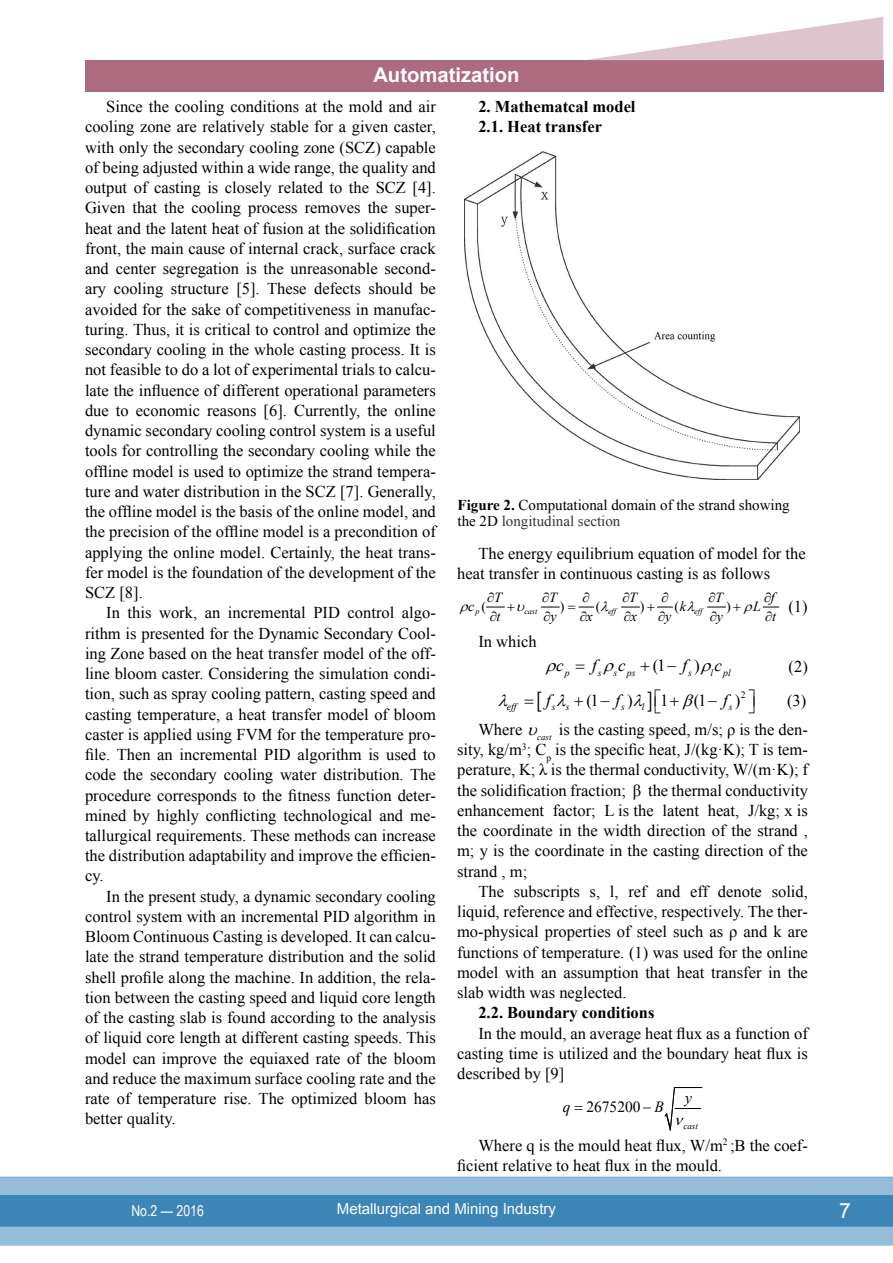
<style>
.page{position:relative;width:893px;height:1263px;background:#fff}
.page>*{position:absolute;margin:0;border:0;box-sizing:border-box;transform-origin:0 0}
.t1{font:21px "Arial";color:#fff}
.t2{font:700 20.25px "Arial";color:#fff}
.t3{font:16.8px "Times New Roman";color:#000}
.t4{font:italic 16.8px "Times New Roman";color:#000}
.t5{font:16.5px/20.2px "Times New Roman";color:#000;text-align:justify}
.t6{font:700 16.5px/20.2px "Times New Roman";color:#000}
.t7{font:15.6px "Times New Roman";color:#000}
.t8{font:italic 15.6px "Times New Roman";color:#000}
.t9{font:15px/16.5px "Times New Roman";color:#000}
.t10{font:15px "Arial";color:#fff}
.t11{font:15px "Arial Narrow";color:#fff}
.t12{font:italic 13.95px "Times New Roman";color:#000}
.t13{font:13.95px "Times New Roman";color:#000}
.t14{font:italic 9.75px "Times New Roman";color:#000}
.t15{font:9.75px "Times New Roman";color:#000}
.t16{font:italic 9px "Times New Roman";color:#000}
.t17{font:italic 8.1px "Times New Roman";color:#000}
.s1{font-weight:700}
.s2{color:#333}
.s3{font-style:italic}
</style>
<div class="page">
<div style="left:85px;top:62px;width:798px;height:30px;background:#ad6b80"></div>
<svg style="left:0;top:1176px;width:893px;height:69px;background:#6da4c9"></svg>
<div style="left:85px;top:60px;width:798px;height:31px;background:#ad6b80"></div>
<svg style="left:585px;top:17px;width:298px;height:44px"></svg>
<img style="left:465px;top:152px;width:334px;height:327px">
<svg style="left:541px;top:607px;width:18px;height:1px"></svg>
<svg style="left:622px;top:607px;width:17px;height:1px"></svg>
<svg style="left:708px;top:607px;width:17px;height:1px"></svg>
<svg style="left:763px;top:607px;width:16px;height:1px"></svg>
<svg style="left:487px;top:606px;width:18px;height:2px"></svg>
<svg style="left:664px;top:1087px;width:38px;height:44px"></svg>
<svg style="left:578px;top:606px;width:16px;height:2px"></svg>
<svg style="left:657px;top:606px;width:15px;height:2px"></svg>
<p class="t2" style="left:373px;top:62px;width:148px">Automatization</p>
<p class="t5" style="left:85px;top:96px;width:352px;text-indent:21px">Since the cooling conditions at the mold and air cooling zone are relatively stable for a given caster, with only the secondary cooling zone (SCZ) capable of being adjusted within a wide range, the quality and output of casting is closely related to the SCZ [4].<br>Given that the cooling process removes the super&shy;heat and the latent heat of fusion at the solidification front, the main cause of internal crack, surface crack and center segregation is the unreasonable second&shy;ary cooling structure [5]. These defects should be avoided for the sake of competitiveness in manufac&shy;turing. Thus, it is critical to control and optimize the secondary cooling in the whole casting process. It is not feasible to do a lot of experimental trials to calcu&shy;late the influence of different operational parameters due to economic reasons [6]. Currently, the online dynamic secondary cooling control system is a useful tools for controlling the secondary cooling while the offline model is used to optimize the strand tempera&shy;ture and water distribution in the SCZ [7]. Generally, the offline model is the basis of the online model, and the precision of the offline model is a precondition of applying the online model. Certainly, the heat trans&shy;fer model is the foundation of the development of the SCZ [8].</p>
<p class="t5" style="left:85px;top:602px;width:352px;text-indent:21px">In this work, an incremental PID control algo&shy;rithm is presented for the Dynamic Secondary Cool&shy;ing Zone based on the heat transfer model of the off&shy;line bloom caster. Considering the simulation condi&shy;tion, such as spray cooling pattern, casting speed and casting temperature, a heat transfer model of bloom caster is applied using FVM for the temperature pro&shy;file. Then an incremental PID algorithm is used to code the secondary cooling water distribution. The procedure corresponds to the fitness function deter&shy;mined by highly conflicting technological and me&shy;tallurgical requirements. These methods can increase the distribution adaptability and improve the efficien&shy;cy.</p>
<p class="t5" style="left:85px;top:886px;width:352px;text-indent:21px">In the present study, a dynamic secondary cooling control system with an incremental PID algorithm in Bloom Continuous Casting is developed. It can calcu&shy;late the strand temperature distribution and the solid shell profile along the machine. In addition, the rela&shy;tion between the casting speed and liquid core length of the casting slab is found according to the analysis of liquid core length at different casting speeds. This model can improve the equiaxed rate of the bloom and reduce the maximum surface cooling rate and the rate of temperature rise. The optimized bloom has better quality.</p>
<p class="t6" style="left:478px;top:96px;width:159px">2. Mathematcal model<br>2.1. Heat transfer</p>
<p class="t9" style="left:458px;top:496px;width:334px"><span class="s1">Figure 2.</span> Computational domain of the strand showing the 2D <span class="s2">longitudinal section</span></p>
<p class="t5" style="left:457px;top:543px;width:350px;text-indent:21px">The energy equilibrium equation of model for the heat transfer in continuous casting is as follows</p>
<p class="t13" style="left:481px;top:596px;width:6px">(</p>
<p class="t13" style="left:560px;top:596px;width:6px">)</p>
<p class="t13" style="left:596px;top:596px;width:6px">(</p>
<p class="t13" style="left:640px;top:596px;width:6px">)</p>
<p class="t13" style="left:675px;top:596px;width:13px">(<span class="s3">k</span></p>
<p class="t13" style="left:726px;top:596px;width:6px">)</p>
<p class="t17" style="left:475px;top:606px;width:6px">p</p>
<p class="t17" style="left:524px;top:606px;width:15px">cast</p>
<p class="t17" style="left:608px;top:606px;width:10px">eff</p>
<p class="t17" style="left:694px;top:606px;width:10px">eff</p>
<p class="t12" style="left:487px;top:587px;width:16px">∂T</p>
<p class="t12" style="left:542px;top:587px;width:16px">∂T</p>
<p class="t12" style="left:622px;top:587px;width:16px">∂T</p>
<p class="t12" style="left:708px;top:587px;width:16px">∂T</p>
<p class="t12" style="left:764px;top:587px;width:12px">∂f</p>
<p class="t5" style="left:788px;top:596px;width:21px">(1)</p>
<p class="t12" style="left:468px;top:596px;width:8px">c</p>
<p class="t12" style="left:753px;top:596px;width:9px">L</p>
<p class="t12" style="left:490px;top:607px;width:12px">∂t</p>
<p class="t12" style="left:544px;top:607px;width:15px">∂y</p>
<p class="t12" style="left:580px;top:607px;width:15px">∂x</p>
<p class="t12" style="left:624px;top:607px;width:15px">∂x</p>
<p class="t12" style="left:658px;top:607px;width:15px">∂y</p>
<p class="t12" style="left:710px;top:607px;width:15px">∂y</p>
<p class="t12" style="left:765px;top:607px;width:12px">∂t</p>
<p class="t5" style="left:478px;top:631px;width:60px">In which</p>
<p class="t3" style="left:653px;top:654px;width:49px">(1− <span class="s3">f</span> )</p>
<p class="t14" style="left:565px;top:666px;width:6px">p</p>
<p class="t14" style="left:598px;top:666px;width:39px">s sps</p>
<p class="t14" style="left:688px;top:666px;width:5px">s</p>
<p class="t14" style="left:711px;top:666px;width:22px">l pl</p>
<p class="t4" style="left:556px;top:654px;width:9px">c</p>
<p class="t4" style="left:592px;top:654px;width:6px">f</p>
<p class="t4" style="left:618px;top:654px;width:9px">c</p>
<p class="t4" style="left:715px;top:654px;width:9px">c</p>
<p class="t5" style="left:789px;top:656px;width:21px">(2)</p>
<p class="t15" style="left:741px;top:688px;width:6px">2</p>
<p class="t4" style="left:546px;top:688px;width:6px">f</p>
<p class="t5" style="left:787px;top:690px;width:21px">(3)</p>
<p class="t3" style="left:586px;top:689px;width:48px">(1− <span class="s3">f</span> )</p>
<p class="t3" style="left:660px;top:689px;width:10px">1</p>
<p class="t3" style="left:694px;top:689px;width:48px">(1− <span class="s3">f</span> )</p>
<p class="t14" style="left:507px;top:700px;width:11px">eff</p>
<p class="t14" style="left:552px;top:700px;width:19px">s s</p>
<p class="t14" style="left:621px;top:700px;width:5px">s</p>
<p class="t14" style="left:642px;top:700px;width:4px">l</p>
<p class="t14" style="left:729px;top:700px;width:5px">s</p>
<p class="t5" style="left:457px;top:719px;width:352px;text-indent:21px">Where <sub>cast</sub> is the casting speed, m/s; ρ is the den&shy;sity, kg/m<sup>3</sup>; C<sub>p</sub> is the specific heat, J/(kg·K); T is tem&shy;perature, K; λ is the thermal conductivity, W/(m·K); f the solidification fraction; β the thermal conductivity enhancement factor; L is the latent heat, J/kg; x is the coordinate in the width direction of the strand , m; y is the coordinate in the casting direction of the strand , m;</p>
<p class="t5" style="left:457px;top:881px;width:352px;text-indent:21px">The subscripts s, l, ref and eff denote solid, liquid, reference and effective, respectively. The ther&shy;mo-physical properties of steel such as ρ and k are functions of temperature. (1) was used for the online model with an assumption that heat transfer in the slab width was neglected.</p>
<p class="t6" style="left:478px;top:1002px;width:178px">2.2. Boundary conditions</p>
<p class="t5" style="left:457px;top:1023px;width:352px;text-indent:21px">In the mould, an average heat flux as a function of casting time is utilized and the boundary heat flux is described by [9]</p>
<p class="t7" style="left:586px;top:1097px;width:79px">2675200 − <span class="s3">B</span></p>
<p class="t16" style="left:683px;top:1119px;width:16px">cast</p>
<p class="t8" style="left:685px;top:1086px;width:8px">y</p>
<p class="t8" style="left:563px;top:1096px;width:9px">q</p>
<p class="t5" style="left:457px;top:1134px;width:352px;text-indent:21px">Where q is the mould heat flux, W/m<sup>2</sup> ;B the coef&shy;ficient relative to heat flux in the mould.</p>
<p class="t1" style="left:829px;top:1196px;width:23px">11</p>
<p class="t11" style="left:131px;top:1200px;width:74px">No.2 — 2016</p>
<p class="t10" style="left:337px;top:1199px;width:221px">Metallurgical and Mining Industry</p>
<p class="t1" style="left:839px;top:1197px;width:13px">7</p>
</div>
